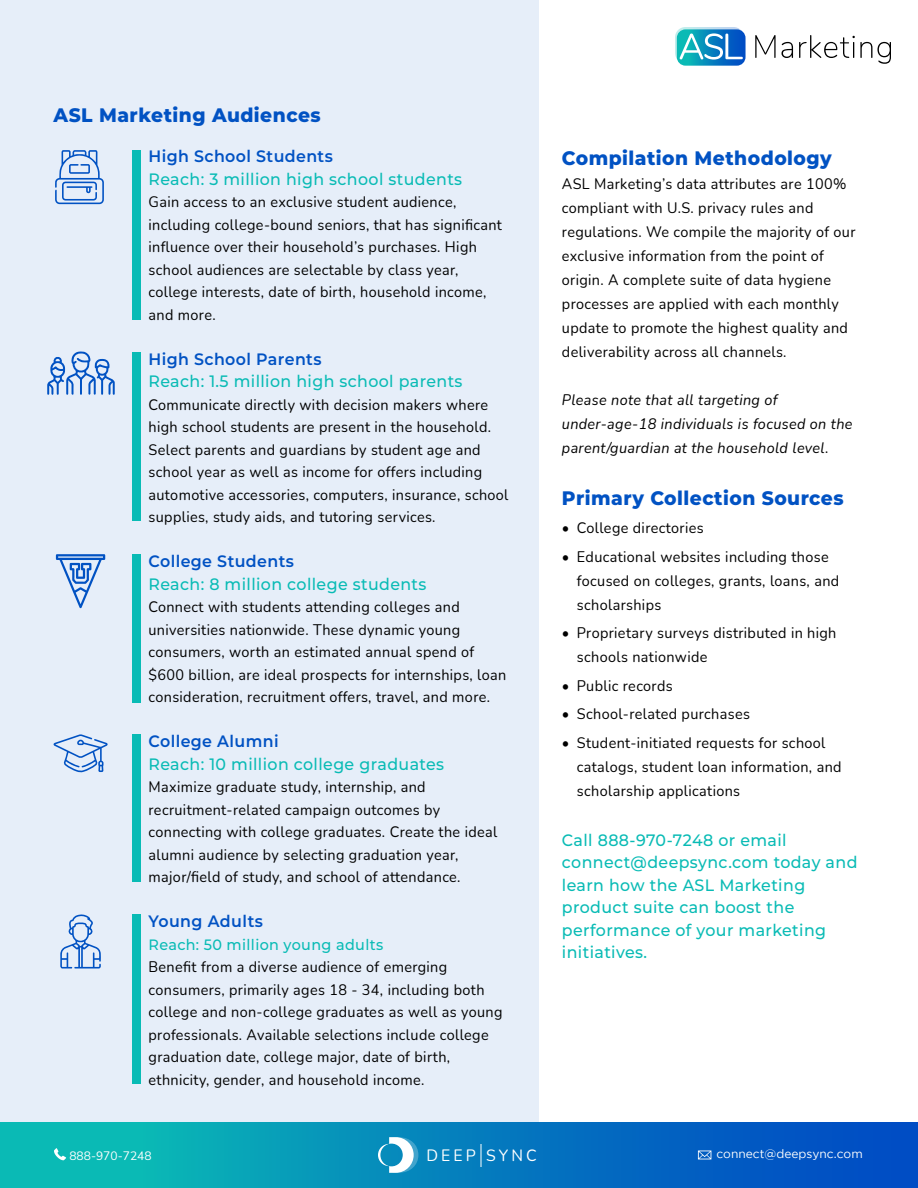
<style>
.page{position:relative;width:918px;height:1188px;background:#fff}
.page>*{position:absolute;margin:0;border:0;box-sizing:border-box;transform-origin:0 0}
.t1{font:800 19.5px "Montserrat";letter-spacing:.025em;color:#0152c3;scale:.96 1}
.t2{font:500 16.5px/22.5px "Montserrat";letter-spacing:.025em;color:#09bbb5;scale:.96 1}
.t3{font:600 16.5px "Montserrat";letter-spacing:.025em;color:#0152c3;scale:.96 1}
.t4{font:16.05px "Nunito";letter-spacing:.2em;color:#fff}
.t5{font:15px/22.5px "Nunito";letter-spacing:.025em;color:#000;scale:.96 1}
.t6{font:italic 15px/24px "Nunito";letter-spacing:.025em;color:#000;scale:.96 1}
.t7{font:500 15px "Montserrat";letter-spacing:.025em;color:#09bbb5;scale:.96 1}
.t8{font:12px "Gotham";color:#fff}
.t9{font:12px "Nunito";color:#fff}
</style>
<div class="page">
<div style="left:0;top:0;width:539px;height:1122px;background:#e6eef9"></div>
<div style="left:0;top:1122px;width:918px;height:66px;background:linear-gradient(to right,#0bc5b4,#0042c5)"></div>
<svg style="left:698px;top:1151px;width:13px;height:8px"></svg>
<svg style="left:54px;top:1148px;width:12px;height:12px"></svg>
<svg style="left:481px;top:1145px;width:1px;height:22px"></svg>
<svg style="left:378px;top:1137px;width:40px;height:36px"></svg>
<div style="left:133px;top:150px;width:8px;height:170px;background:#09bbb5"></div>
<div style="left:133px;top:352px;width:8px;height:169px;background:#09bbb5"></div>
<div style="left:133px;top:554px;width:8px;height:148px;background:#09bbb5"></div>
<div style="left:133px;top:734px;width:8px;height:148px;background:#09bbb5"></div>
<div style="left:133px;top:915px;width:8px;height:169px;background:#09bbb5"></div>
<svg style="left:54px;top:734px;width:54px;height:39px"></svg>
<svg style="left:55px;top:150px;width:49px;height:54px"></svg>
<svg style="left:56px;top:554px;width:49px;height:54px"></svg>
<svg style="left:675px;top:27px;width:69px;height:36px"></svg>
<svg style="left:677px;top:29px;width:69px;height:37px;background:#3c9ecb"></svg>
<svg style="left:755px;top:35px;width:21px;height:23px"></svg>
<svg style="left:782px;top:42px;width:11px;height:16px"></svg>
<svg style="left:799px;top:35px;width:92px;height:29px"></svg>
<svg style="left:60px;top:914px;width:41px;height:55px"></svg>
<svg style="left:47px;top:351px;width:68px;height:44px"></svg>
<h1 class="t1" style="left:54px;top:101px;width:280px">ASL Marketing Audiences</h1>
<p class="t3" style="left:149px;top:145px;width:194px">High School Students</p>
<p class="t2" style="left:149px;top:167px;width:328px">Reach: 3 million high school students</p>
<p class="t5" style="left:149px;top:190px;width:370px">Gain access to an exclusive student audience, including college-bound seniors, that has significant influence over their household’s purchases. High school audiences are selectable by class year, college interests, date of birth, household income, and more.</p>
<p class="t3" style="left:149px;top:347px;width:182px">High School Parents</p>
<p class="t2" style="left:149px;top:370px;width:329px">Reach: 1.5 million high school parents</p>
<p class="t5" style="left:149px;top:393px;width:376px">Communicate directly with decision makers where high school students are present in the household.<br>Select parents and guardians by student age and school year as well as income for offers including automotive accessories, computers, insurance, school supplies, study aids, and tutoring services.</p>
<p class="t3" style="left:149px;top:550px;width:153px">College Students</p>
<p class="t2" style="left:149px;top:572px;width:291px">Reach: 8 million college students</p>
<p class="t5" style="left:149px;top:595px;width:374px">Connect with students attending colleges and universities nationwide. These dynamic young consumers, worth an estimated annual spend of $600 billion, are ideal prospects for internships, loan consideration, recruitment offers, travel, and more.</p>
<p class="t3" style="left:149px;top:730px;width:137px">College Alumni</p>
<p class="t2" style="left:149px;top:752px;width:309px">Reach: 10 million college graduates</p>
<p class="t5" style="left:149px;top:775px;width:365px">Maximize graduate study, internship, and recruitment-related campaign outcomes by connecting with college graduates. Create the ideal alumni audience by selecting graduation year, major/field of study, and school of attendance.</p>
<p class="t3" style="left:149px;top:910px;width:121px">Young Adults</p>
<p class="t7" style="left:149px;top:934px;width:246px">Reach: 50 million young adults</p>
<p class="t5" style="left:149px;top:955px;width:370px">Benefit from a diverse audience of emerging consumers, primarily ages 18 - 34, including both college and non-college graduates as well as young professionals. Available selections include college graduation date, college major, date of birth, ethnicity, gender, and household income.</p>
<h1 class="t1" style="left:562px;top:143px;width:283px">Compilation Methodology</h1>
<p class="t5" style="left:562px;top:171px;width:307px;line-height:24px">ASL Marketing’s data attributes are 100% compliant with U.S. privacy rules and regulations. We compile the majority of our exclusive information from the point of origin. A complete suite of data hygiene processes are applied with each monthly update to promote the highest quality and deliverability across all channels.</p>
<p class="t6" style="left:562px;top:387px;width:304px">Please note that all targeting of under-age-18 individuals is focused on the parent/guardian at the household level.</p>
<h1 class="t1" style="left:562px;top:484px;width:295px">Primary Collection Sources</h1>
<p class="t5" style="left:562px;top:516px;width:149px">• College directories</p>
<p class="t5" style="left:577px;top:544px;width:275px;line-height:24px;text-indent:-15px">• Educational websites including those focused on colleges, grants, loans, and scholarships</p>
<p class="t5" style="left:577px;top:620px;width:272px;line-height:24px;text-indent:-15px">• Proprietary surveys distributed in high schools nationwide</p>
<p class="t5" style="left:562px;top:674px;width:117px">• Public records</p>
<p class="t5" style="left:562px;top:702px;width:197px">• School-related purchases</p>
<p class="t5" style="left:577px;top:730px;width:277px;line-height:24px;text-indent:-15px">• Student-initiated requests for school catalogs, student loan information, and scholarship applications</p>
<p class="t2" style="left:562px;top:828px;width:309px">Call 888-970-7248 or email connect@deepsync.com today and learn how the ASL Marketing product suite can boost the performance of your marketing initiatives.</p>
<p class="t9" style="left:69px;top:1147px;width:84px">888-970-7248</p>
<p class="t4" style="left:426px;top:1144px;width:112px">DEEP SYNC</p>
<p class="t8" style="left:716px;top:1147px;width:148px">connect@deepsync.com</p>
</div>
